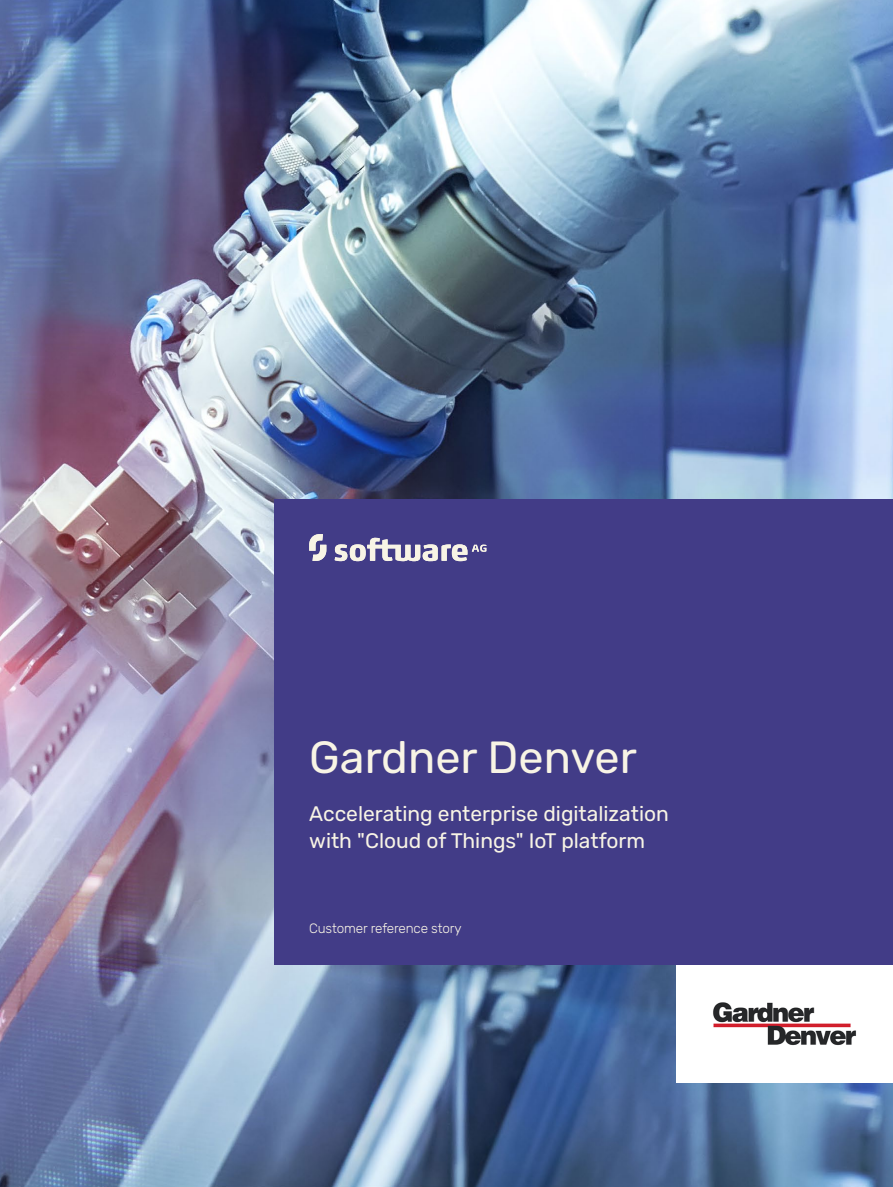
<style>
.page{position:relative;width:893px;height:1187px;background:#fff}
.page>*{position:absolute;margin:0;border:0;box-sizing:border-box;transform-origin:0 0}
.t1{font:45px "Rubik";color:#f8f4e5}
.t2{font:21px/27px "Rubik";color:#f8f4e5}
.t3{font:300 13.5px "Rubik";letter-spacing:-.01em;color:#f8f4e5}
</style>
<div class="page">
<img style="left:0;top:0;width:893px;height:1186px">
<div style="left:275px;top:499px;width:618px;height:465px;background:#423c87"></div>
<svg style="left:309px;top:534px;width:177px;height:27px"></svg>
<div style="left:676px;top:964px;width:217px;height:118px;background:#fff"></div>
<img style="left:713px;top:1002px;width:143px;height:44px">
<h1 class="t1" style="left:309px;top:732px;width:329px">Gardner Denver</h1>
<p class="t2" style="left:309px;top:800px;width:361px">Accelerating enterprise digitalization with "Cloud of Things" IoT platform</p>
<p class="t3" style="left:309px;top:920px;width:154px">Customer reference story</p>
</div>
